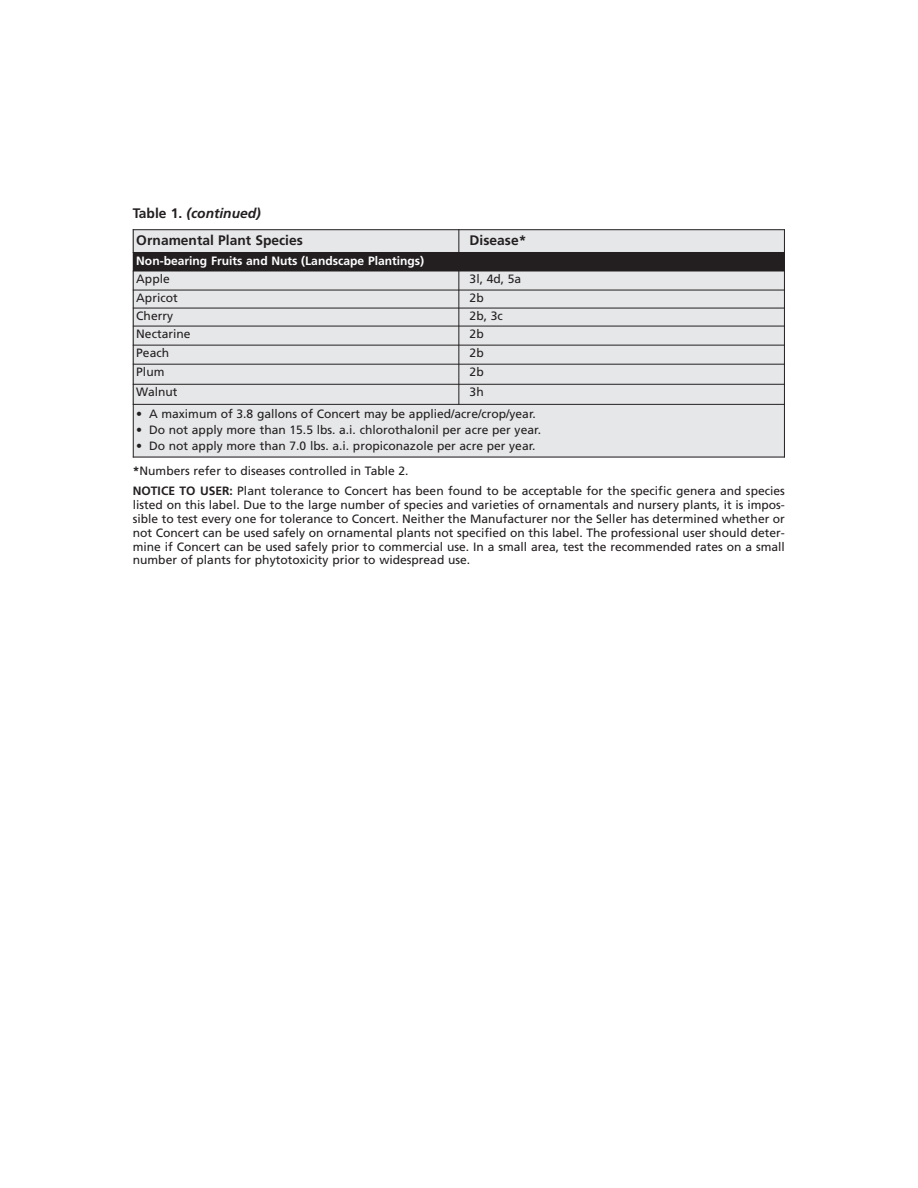
<style>
.page{position:relative;width:918px;height:1188px;background:#fff}
.page>*{position:absolute;margin:0;border:0;box-sizing:border-box;transform-origin:0 0}
.t1{font:700 13.8px "Frutiger";color:#231f20}
.t2{font:italic 700 13.8px "Frutiger";color:#231f20}
.t3{font:12.15px/13.8px "Frutiger";color:#231f20}
.t4{font:700 12.15px "Frutiger";color:#fff}
.s1{font-style:normal}
.s2{font-weight:700}
</style>
<div class="page">
<div style="left:133px;top:229px;width:326px;height:23px;background:#e6e7e9"></div>
<div style="left:459px;top:229px;width:326px;height:23px;background:#e6e7e9"></div>
<div style="left:133px;top:252px;width:651px;height:19px;background:#231f20"></div>
<div style="left:133px;top:271px;width:326px;height:19px;background:#e6e7e9"></div>
<div style="left:459px;top:271px;width:326px;height:19px;background:#e6e7e9"></div>
<div style="left:133px;top:290px;width:326px;height:18px;background:#e6e7e9"></div>
<div style="left:459px;top:290px;width:326px;height:18px;background:#e6e7e9"></div>
<div style="left:133px;top:308px;width:326px;height:18px;background:#e6e7e9"></div>
<div style="left:459px;top:308px;width:326px;height:18px;background:#e6e7e9"></div>
<div style="left:133px;top:326px;width:326px;height:19px;background:#e6e7e9"></div>
<div style="left:459px;top:326px;width:326px;height:19px;background:#e6e7e9"></div>
<div style="left:133px;top:345px;width:326px;height:19px;background:#e6e7e9"></div>
<div style="left:459px;top:345px;width:326px;height:19px;background:#e6e7e9"></div>
<div style="left:133px;top:364px;width:326px;height:20px;background:#e6e7e9"></div>
<div style="left:459px;top:364px;width:326px;height:20px;background:#e6e7e9"></div>
<div style="left:133px;top:384px;width:326px;height:20px;background:#e6e7e9"></div>
<div style="left:459px;top:384px;width:326px;height:20px;background:#e6e7e9"></div>
<div style="left:133px;top:404px;width:651px;height:53px;background:#e6e7e9"></div>
<hr style="left:133px;top:229px;width:1px;height:228px;background:#231f20">
<svg style="left:458px;top:230px;width:1px;height:22px"></svg>
<hr style="left:458px;top:271px;width:1px;height:134px;background:#231f20">
<hr style="left:784px;top:229px;width:1px;height:228px;background:#231f20">
<hr style="left:133px;top:229px;width:652px;height:1px;background:#231f20">
<hr style="left:133px;top:271px;width:652px;height:1px;background:#231f20">
<hr style="left:133px;top:290px;width:652px;height:1px;background:#231f20">
<hr style="left:133px;top:308px;width:652px;height:1px;background:#231f20">
<hr style="left:133px;top:326px;width:652px;height:1px;background:#231f20">
<hr style="left:133px;top:345px;width:652px;height:1px;background:#231f20">
<hr style="left:133px;top:364px;width:652px;height:1px;background:#231f20">
<hr style="left:133px;top:384px;width:652px;height:1px;background:#231f20">
<hr style="left:133px;top:404px;width:652px;height:1px;background:#231f20">
<hr style="left:133px;top:457px;width:652px;height:1px;background:#231f20">
<p class="t2" style="left:133px;top:207px;width:130px"><span class="s1">Table 1.</span> (continued)</p>
<p class="t1" style="left:136px;top:234px;width:168px">Ornamental Plant Species</p>
<p class="t1" style="left:470px;top:234px;width:58px">Disease*</p>
<p class="t4" style="left:136px;top:256px;width:290px">Non-bearing Fruits and Nuts (Landscape Plantings)</p>
<p class="t3" style="left:136px;top:273px;width:35px">Apple</p>
<p class="t3" style="left:470px;top:273px;width:53px">3l, 4d, 5a</p>
<p class="t3" style="left:136px;top:292px;width:43px">Apricot</p>
<p class="t3" style="left:470px;top:292px;width:16px">2b</p>
<p class="t3" style="left:136px;top:310px;width:38px">Cherry</p>
<p class="t3" style="left:470px;top:310px;width:35px">2b, 3c</p>
<p class="t3" style="left:136px;top:328px;width:56px">Nectarine</p>
<p class="t3" style="left:470px;top:328px;width:16px">2b</p>
<p class="t3" style="left:136px;top:347px;width:34px">Peach</p>
<p class="t3" style="left:470px;top:347px;width:16px">2b</p>
<p class="t3" style="left:136px;top:366px;width:30px">Plum</p>
<p class="t3" style="left:470px;top:366px;width:16px">2b</p>
<p class="t3" style="left:136px;top:386px;width:43px">Walnut</p>
<p class="t3" style="left:470px;top:386px;width:16px">3h</p>
<p class="t3" style="left:136px;top:408px;width:401px">• A maximum of 3.8 gallons of Concert may be applied/acre/crop/year.</p>
<p class="t3" style="left:136px;top:424px;width:406px">• Do not apply more than 15.5 lbs. a.i. chlorothalonil per acre per year.</p>
<p class="t3" style="left:136px;top:439px;width:401px">• Do not apply more than 7.0 lbs. a.i. propiconazole per acre per year.</p>
<p class="t3" style="left:133px;top:461px;width:654px;line-height:20.7px"><span class="s2">*</span>Numbers refer to diseases controlled in Table 2.<br><span class="s2">NOTICE TO USER:</span> Plant tolerance to Concert has been found to be acceptable for the specific genera and species</p>
<p class="t3" style="left:133px;top:499px;width:654px;text-align:justify">listed on this label. Due to the large number of species and varieties of ornamentals and nursery plants, it is impos&shy;sible to test every one for tolerance to Concert. Neither the Manufacturer nor the Seller has determined whether or not Concert can be used safely on ornamental plants not specified on this label. The professional user should deter&shy;mine if Concert can be used safely prior to commercial use. In a small area, test the recommended rates on a small number of plants for phytotoxicity prior to widespread use.</p>
</div>
